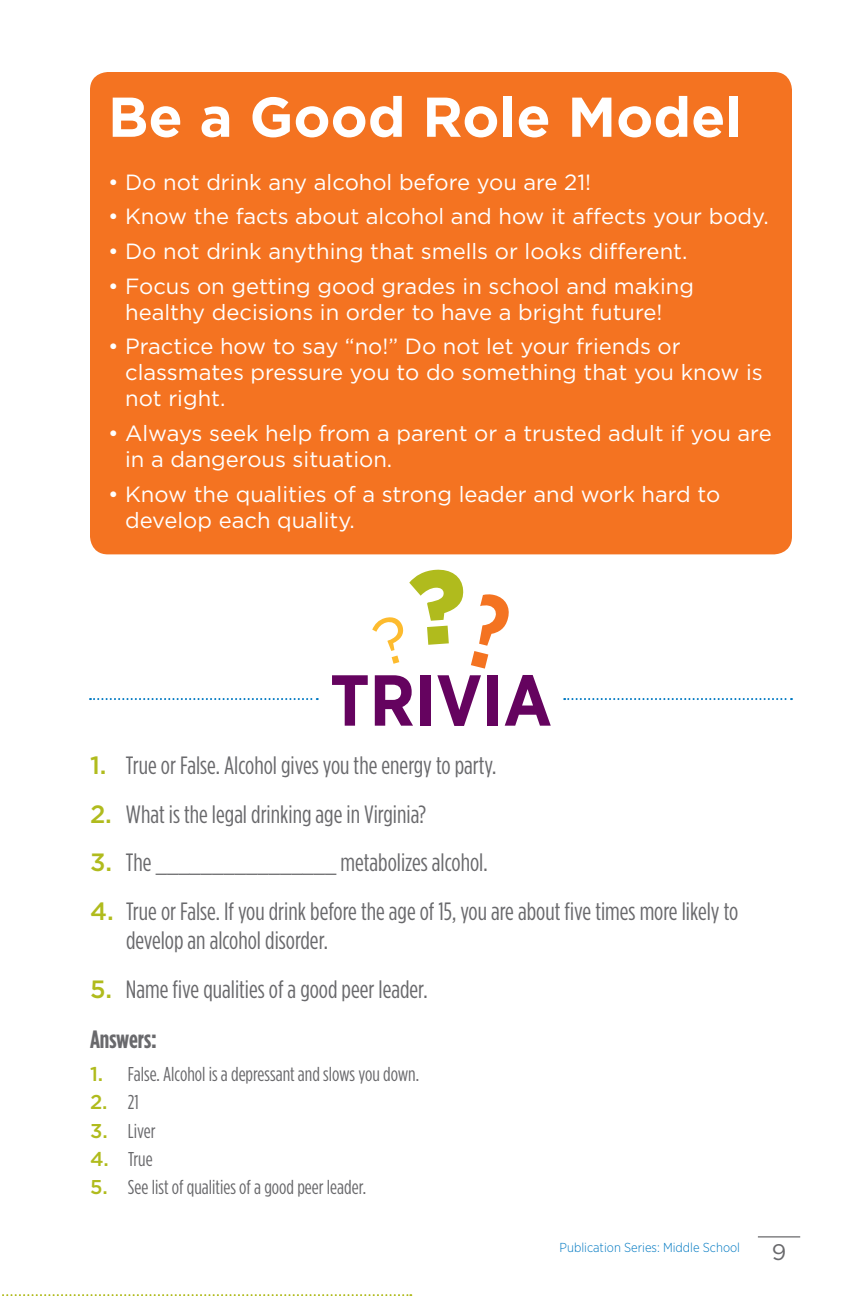
<style>
.page{position:relative;width:864px;height:1296px;background:#fff}
.page>*{position:absolute;margin:0;border:0;box-sizing:border-box;transform-origin:0 0}
.Body_text{font:700 72px "Gotham Narrow";color:#65035f}
.Body_text-2{font:700 56px "Gotham";color:#fff}
.Body_text-3{font:25px/29px "Gotham Condensed";color:#69696c}
.Body_text-4{font:700 25px "Gotham Condensed";color:#69696c}
.t1{font:22.4px "Gotham";color:#69696c}
.Body_text-5{font:22px/26px "Gotham";color:#fff}
.Body_text-6{font:20px "Gotham Condensed";color:#69696c}
.Body_text-7{font:500 20px "Gotham";color:#b0bb1d}
.t2{font:300 13px "Gotham Narrow";color:#0079c2}
.s1{font-family:"Gotham";font-weight:500;color:#b0bb1d}
.s2{font-family:"Gotham Condensed";font-weight:400;color:#69696c}
</style>
<div class="page">
<hr style="left:758px;top:1236px;width:42px;height:2px;background:#69696c">
<svg style="left:2px;top:1294px;width:409px;height:2px"></svg>
<div style="left:90px;top:72px;width:702px;height:482px;background:#f47321;border-radius:18px"></div>
<svg style="left:471px;top:594px;width:38px;height:75px"></svg>
<svg style="left:372px;top:569px;width:92px;height:95px"></svg>
<svg style="left:90px;top:698px;width:228px;height:2px"></svg>
<svg style="left:564px;top:698px;width:228px;height:2px"></svg>
<p class="Body_text-2" style="left:108px;top:85px;width:636px">Be a Good Role Model</p>
<p class="Body_text-5" style="left:108px;top:169px;width:485px">• Do not drink any alcohol before you are 21!</p>
<p class="Body_text-5" style="left:108px;top:203px;width:662px">• Know the facts about alcohol and how it affects your body.</p>
<p class="Body_text-5" style="left:108px;top:238px;width:581px">• Do not drink anything that smells or looks different.</p>
<p class="Body_text-5" style="left:125px;top:273px;width:570px;text-indent:-17px">• Focus on getting good grades in school and making healthy decisions in order to have a bright future!</p>
<p class="Body_text-5" style="left:125px;top:333px;width:639px;text-indent:-17px">• Practice how to say “no!” Do not let your friends or classmates pressure you to do something that you know is not right.</p>
<p class="Body_text-5" style="left:125px;top:420px;width:648px;text-indent:-17px">• Always seek help from a parent or a trusted adult if you are in a dangerous situation.</p>
<p class="Body_text-5" style="left:125px;top:480px;width:597px;text-indent:-17px">• Know the qualities of a strong leader and work hard to develop each quality.</p>
<p class="Body_text" style="left:330px;top:654px;width:223px">TRIVIA</p>
<p class="Body_text-3" style="left:90px;top:751px;width:408px"><span class="s1">1.</span> True or False. Alcohol gives you the energy to party.</p>
<p class="Body_text-3" style="left:90px;top:799px;width:338px"><span class="s1">2.</span> What is the legal drinking age in Virginia?</p>
<p class="Body_text-3" style="left:90px;top:848px;width:399px"><span class="s1">3.</span> The ________________ metabolizes alcohol.</p>
<p class="Body_text-3" style="left:126px;top:897px;width:614px;text-indent:-36px"><span class="s1">4.</span> True or False. If you drink before the age of 15, you are about five times more likely to develop an alcohol disorder.</p>
<p class="Body_text-3" style="left:90px;top:974px;width:339px"><span class="s1">5.</span> Name five qualities of a good peer leader.</p>
<p class="Body_text-4" style="left:90px;top:1025px;width:68px">Answers:</p>
<p class="Body_text-6" style="left:90px;top:1063px;width:331px"><span class="s1">1.</span> False. Alcohol is a depressant and slows you down.</p>
<p class="Body_text-7" style="left:90px;top:1091px;width:50px">2. <span class="s2">21</span></p>
<p class="Body_text-6" style="left:90px;top:1119px;width:67px"><span class="s1">3.</span> Liver</p>
<p class="Body_text-6" style="left:90px;top:1148px;width:64px"><span class="s1">4.</span> True</p>
<p class="Body_text-6" style="left:90px;top:1176px;width:278px"><span class="s1">5.</span> See list of qualities of a good peer leader.</p>
<p class="t2" style="left:560px;top:1240px;width:182px">Publication Series: Middle School</p>
<p class="t1" style="left:772px;top:1240px;width:16px">9</p>
</div>
